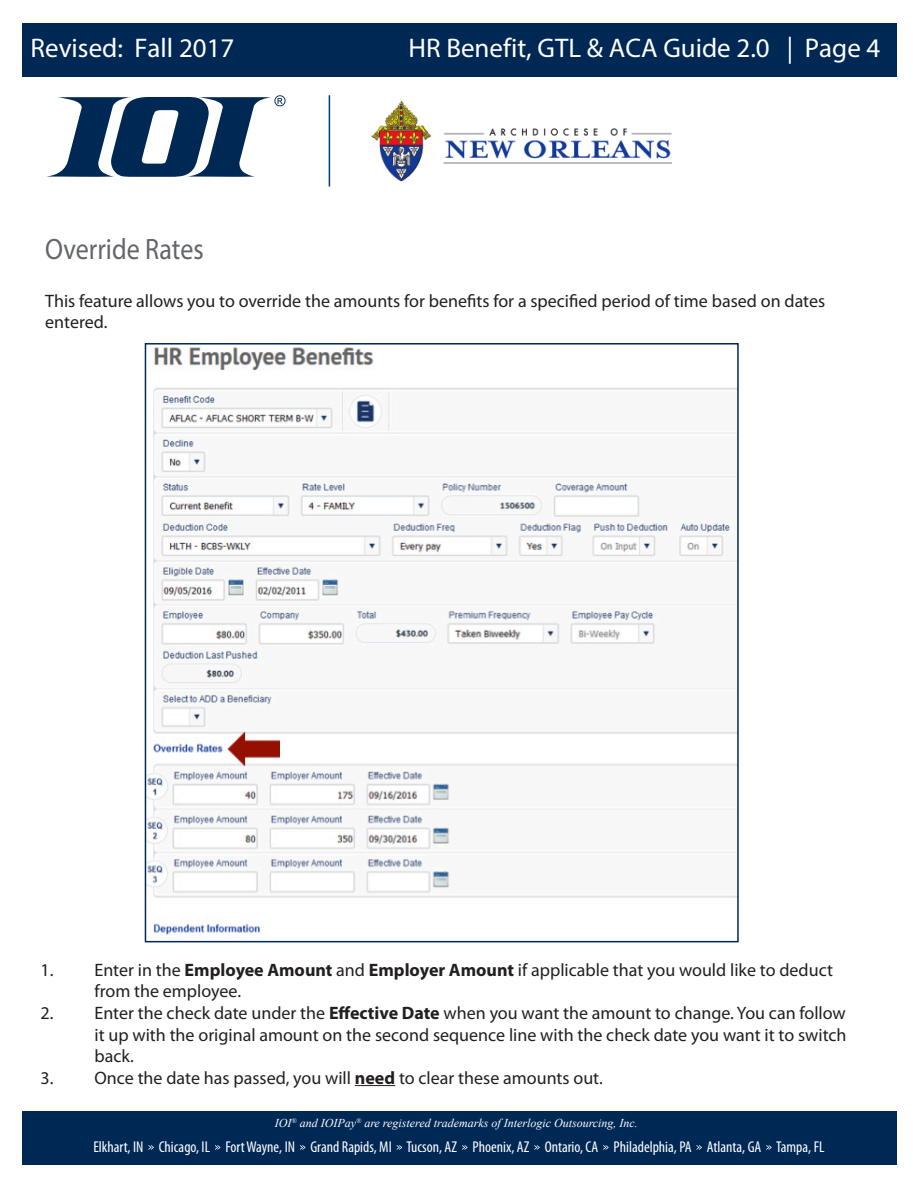
<style>
.page{position:relative;width:918px;height:1188px;background:#fff}
.page>*{position:absolute;margin:0;border:0;box-sizing:border-box;transform-origin:0 0}
.t1{font:29.55px "Myriad Pro";color:#63656a;scale:.88 1}
.t2{font:27px "Myriad Pro";color:#fff}
.t3{font:18px/21.6px "Myriad Pro";color:#231f20}
.t4{font:condensed 15.75px "Myriad Pro";color:#fff}
.t5{font:italic 12px "Times New Roman";color:#fff}
.s1{font-weight:700}
.s2{font-style:inherit}
</style>
<div class="page">
<div style="left:22px;top:1111px;width:874px;height:54px;background:#002855"></div>
<div style="left:22px;top:23px;width:874px;height:54px;background:#002855"></div>
<svg style="left:148px;top:1145px;width:6px;height:5px"></svg>
<svg style="left:215px;top:1145px;width:5px;height:5px"></svg>
<svg style="left:300px;top:1145px;width:5px;height:5px"></svg>
<svg style="left:397px;top:1145px;width:5px;height:5px"></svg>
<svg style="left:462px;top:1145px;width:6px;height:5px"></svg>
<svg style="left:534px;top:1145px;width:6px;height:5px"></svg>
<svg style="left:603px;top:1145px;width:6px;height:5px"></svg>
<svg style="left:697px;top:1145px;width:5px;height:5px"></svg>
<svg style="left:766px;top:1145px;width:6px;height:5px"></svg>
<svg style="left:46px;top:95px;width:240px;height:82px"></svg>
<hr style="left:329px;top:95px;width:1px;height:92px;background:#013c71">
<hr style="left:355px;top:1085px;width:40px;height:1px;background:#231f20">
<img style="left:148px;top:347px;width:588px;height:588px">
<div style="left:145px;top:343px;width:594px;height:599px;border:2px solid #002855"></div>
<img style="left:228px;top:731px;width:51px;height:35px">
<img style="left:372px;top:101px;width:300px;height:80px">
<p class="t2" style="left:31px;top:32px;width:205px">Revised: Fall 2017</p>
<p class="t2" style="left:409px;top:32px;width:473px">HR Benefit, GTL &amp; ACA Guide 2.0 | Page 4</p>
<p class="t1" style="left:45px;top:231px;width:182px">Override Rates</p>
<p class="t3" style="left:45px;top:290px;width:782px">This feature allows you to override the amounts for benefits for a specified period of time based on dates entered.</p>
<p class="t3" style="left:94px;top:959px;width:740px;text-indent:-54px">1. Enter in the <span class="s1">Employee Amount</span> and <span class="s1">Employer Amount</span> if applicable that you would like to deduct from the employee.</p>
<p class="t3" style="left:94px;top:1002px;width:754px;text-align:justify;text-indent:-54px">2. Enter the check date under the <span class="s1">Effective Date</span> when you want the amount to change. You can follow it up with the original amount on the second sequence line with the check date you want it to switch back.</p>
<p class="t3" style="left:40px;top:1067px;width:564px">3. Once the date has passed, you will <span class="s1">need</span> to clear these amounts out.</p>
<p class="t5" style="left:275px;top:1114px;width:365px"><span class="s2">IOI</span><sup>®</sup> and IOIPay<sup>®</sup> are registered trademarks of Interlogic Outsourcing, Inc.</p>
<p class="t4" style="left:94px;top:1137px;width:732px">Elkhart, IN Chicago, IL Fort Wayne, IN Grand Rapids, MI Tucson, AZ Phoenix, AZ Ontario, CA Philadelphia, PA Atlanta, GA Tampa, FL</p>
</div>
